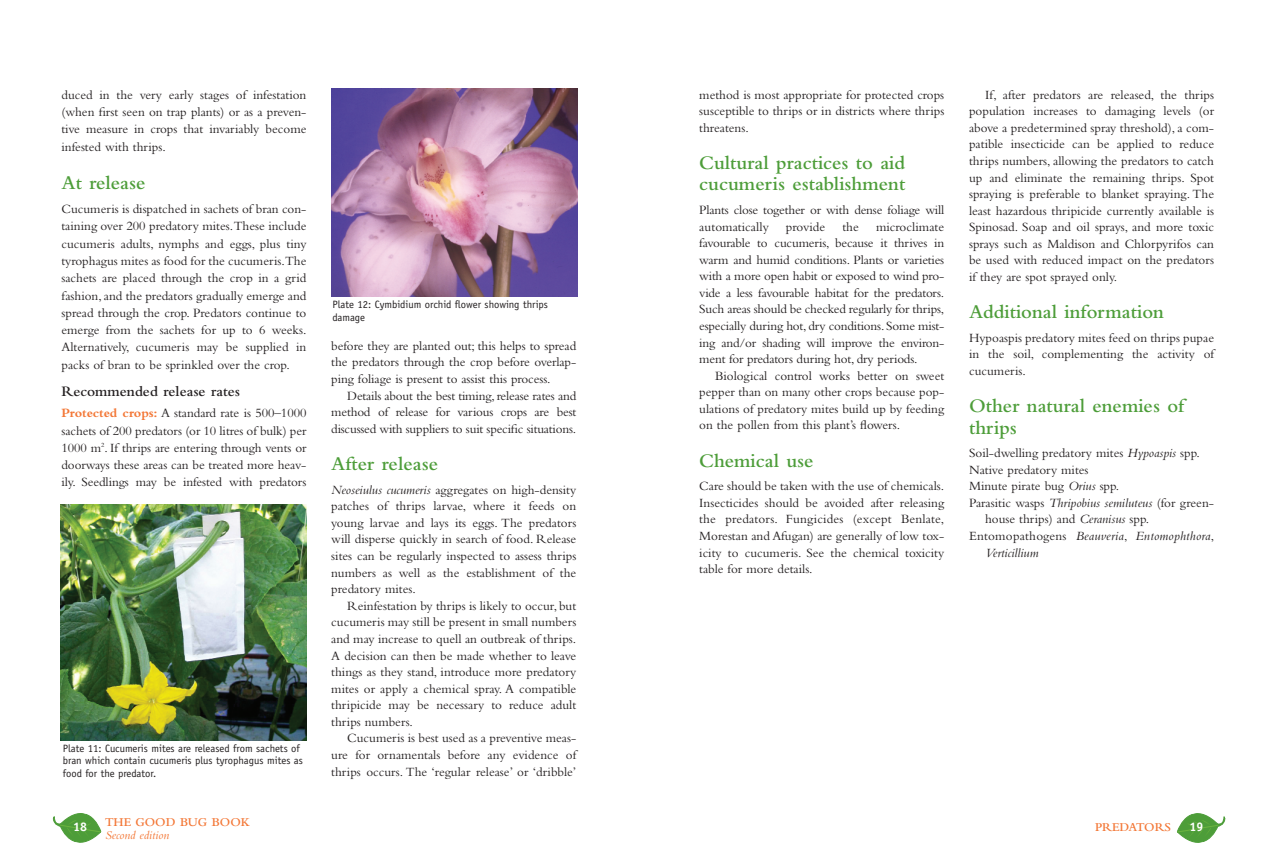
<style>
.page{position:relative;width:1275px;height:868px;background:#fff}
.page>*{position:absolute;margin:0;border:0;box-sizing:border-box;transform-origin:0 0}
.t1{font:600 20px/21.2px "Bembo";color:#4d9d39}
.t2{font:600 15px "Bembo";color:#231f20}
.t3{font:13.12px/16.5px "Bembo";color:#231f20;text-align:justify}
.t4{font:italic 13.12px "Bembo";letter-spacing:.02em;color:#231f20}
.t5{font:italic 13.12px "Bembo";color:#231f20}
.t6{font:600 12.5px "Bembo";color:#f37736}
.t7{font:italic 12.5px "Bembo";color:#f37736}
.t8{font:700 12.5px "Officina Sans";color:#fff}
.t9{font:10.62px/12.5px "Officina Sans";color:#231f20}
.s1{font-weight:700;color:#f37736}
.s2{font-style:italic}
.s3{font-style:normal}
</style>
<div class="page">
<svg style="left:1177px;top:813px;width:48px;height:30px"></svg>
<svg style="left:53px;top:813px;width:49px;height:30px"></svg>
<img style="left:331px;top:89px;width:247px;height:207px">
<img style="left:61px;top:504px;width:246px;height:236px">
<p class="t3" style="left:61px;top:87px;width:247px;line-height:17.2px">duced in the very early stages of infestation (when first seen on trap plants) or as a preven&shy;tive measure in crops that invariably become infested with thrips.</p>
<h1 class="t1" style="left:61px;top:173px;width:86px">At release</h1>
<p class="t3" style="left:61px;top:201px;width:247px;line-height:17.2px">Cucumeris is dispatched in sachets of bran con&shy;taining over 200 predatory mites.These include cucumeris adults, nymphs and eggs, plus tiny tyrophagus mites as food for the cucumeris.The sachets are placed through the crop in a grid fashion, and the predators gradually emerge and spread through the crop. Predators continue to emerge from the sachets for up to 6 weeks.<br>Alternatively, cucumeris may be supplied in packs of bran to be sprinkled over the crop.</p>
<p class="t2" style="left:61px;top:386px;width:180px">Recommended release rates</p>
<p class="t3" style="left:61px;top:405px;width:247px;line-height:17.2px"><span class="s1">Protected crops:</span> A standard rate is 500–1000 sachets of 200 predators (or 10 litres of bulk) per 1000 m<sup>2</sup>. If thrips are entering through vents or doorways these areas can be treated more heav&shy;ily. Seedlings may be infested with predators</p>
<p class="t9" style="left:63px;top:742px;width:242px">Plate 11: Cucumeris mites are released from sachets of bran which contain cucumeris plus tyrophagus mites as food for the predator.</p>
<p class="t9" style="left:332px;top:299px;width:217px">Plate 12: Cymbidium orchid flower showing thrips damage</p>
<p class="t3" style="left:331px;top:338px;width:246px">before they are planted out; this helps to spread the predators through the crop before overlap&shy;ping foliage is present to assist this process.</p>
<p class="t3" style="left:331px;top:388px;width:247px;text-indent:16px">Details about the best timing, release rates and method of release for various crops are best discussed with suppliers to suit specific situations.</p>
<h1 class="t1" style="left:331px;top:455px;width:108px">After release</h1>
<p class="t3" style="left:331px;top:482px;width:247px"><span class="s2">Neoseiulus cucumeris</span> aggregates on high-density patches of thrips larvae, where it feeds on young larvae and lays its eggs. The predators will disperse quickly in search of food. Release sites can be regularly inspected to assess thrips numbers as well as the establishment of the predatory mites.</p>
<p class="t3" style="left:331px;top:598px;width:247px;text-indent:16px">Reinfestation by thrips is likely to occur, but cucumeris may still be present in small numbers and may increase to quell an outbreak of thrips.<br>A decision can then be made whether to leave things as they stand, introduce more predatory mites or apply a chemical spray. A compatible thripicide may be necessary to reduce adult thrips numbers.</p>
<p class="t3" style="left:331px;top:731px;width:247px;text-indent:16px">Cucumeris is best used as a preventive meas&shy;ure for ornamentals before any evidence of thrips occurs. The ‘regular release’ or ‘dribble’</p>
<p class="t3" style="left:699px;top:88px;width:247px">method is most appropriate for protected crops susceptible to thrips or in districts where thrips threatens.</p>
<h1 class="t1" style="left:699px;top:154px;width:208px">Cultural practices to aid cucumeris establishment</h1>
<p class="t3" style="left:699px;top:203px;width:246px">Plants close together or with dense foliage will automatically</p>
<p class="t3" style="left:699px;top:219px;width:247px;text-indent:177px">microclimate favourable to cucumeris, because it thrives in warm and humid conditions. Plants or varieties with a more open habit or exposed to wind pro&shy;vide a less favourable habitat for the predators.<br>Such areas should be checked regularly for thrips, especially during hot, dry conditions. Some mist&shy;ing and/or shading will improve the environ&shy;ment for predators during hot, dry periods.</p>
<p class="t3" style="left:699px;top:368px;width:247px;text-indent:16px">Biological control works better on sweet pepper than on many other crops because pop&shy;ulations of predatory mites build up by feeding on the pollen from this plant’s flowers.</p>
<h1 class="t1" style="left:699px;top:451px;width:116px">Chemical use</h1>
<p class="t3" style="left:699px;top:479px;width:247px">Care should be taken with the use of chemicals.<br>Insecticides should be avoided after releasing the predators. Fungicides (except Benlate, Morestan and Afugan) are generally of low tox&shy;icity to cucumeris. See the chemical toxicity table for more details.</p>
<p class="t3" style="left:786px;top:219px;width:41px">provide</p>
<p class="t3" style="left:842px;top:219px;width:18px">the</p>
<p class="t3" style="left:969px;top:88px;width:247px;text-indent:16px">If, after predators are released, the thrips population increases to damaging levels (or above a predetermined spray threshold), a com&shy;patible insecticide can be applied to reduce thrips numbers, allowing the predators to catch up and eliminate the remaining thrips. Spot spraying is preferable to blanket spraying. The least hazardous thripicide currently available is Spinosad. Soap and oil sprays, and more toxic sprays such as Maldison and Chlorpyrifos can be used with reduced impact on the predators if they are spot sprayed only.</p>
<h1 class="t1" style="left:969px;top:303px;width:196px">Additional information</h1>
<p class="t3" style="left:969px;top:331px;width:247px">Hypoaspis predatory mites feed on thrips pupae in the soil, complementing the activity of cucumeris.</p>
<h1 class="t1" style="left:969px;top:397px;width:217px">Other natural enemies of thrips</h1>
<p class="t3" style="left:969px;top:446px;width:232px">Soil-dwelling predatory mites <span class="s2">Hypoaspis</span> spp.</p>
<p class="t3" style="left:969px;top:462px;width:121px">Native predatory mites</p>
<p class="t3" style="left:969px;top:479px;width:152px">Minute pirate bug <span class="s2">Orius</span> spp.</p>
<p class="t3" style="left:969px;top:495px;width:247px">Parasitic wasps <span class="s2">Thripobius semiluteus</span> (for green-</p>
<p class="t3" style="left:985px;top:512px;width:166px">house thrips) and <span class="s2">Ceranisus</span> spp.</p>
<p class="t4" style="left:969px;top:531px;width:247px"><span class="s3">Entomopathogens</span> Beauveria<span class="s3">,</span> Entomophthora<span class="s3">,</span></p>
<p class="t5" style="left:985px;top:547px;width:55px">Verticillium</p>
<p class="t6" style="left:105px;top:817px;width:146px">THE GOOD BUG BOOK</p>
<p class="t7" style="left:105px;top:830px;width:66px">Second edition</p>
<p class="t8" style="left:73px;top:822px;width:15px">18</p>
<p class="t6" style="left:1095px;top:822px;width:77px">PREDATORS</p>
<p class="t8" style="left:1190px;top:822px;width:15px">19</p>
</div>
